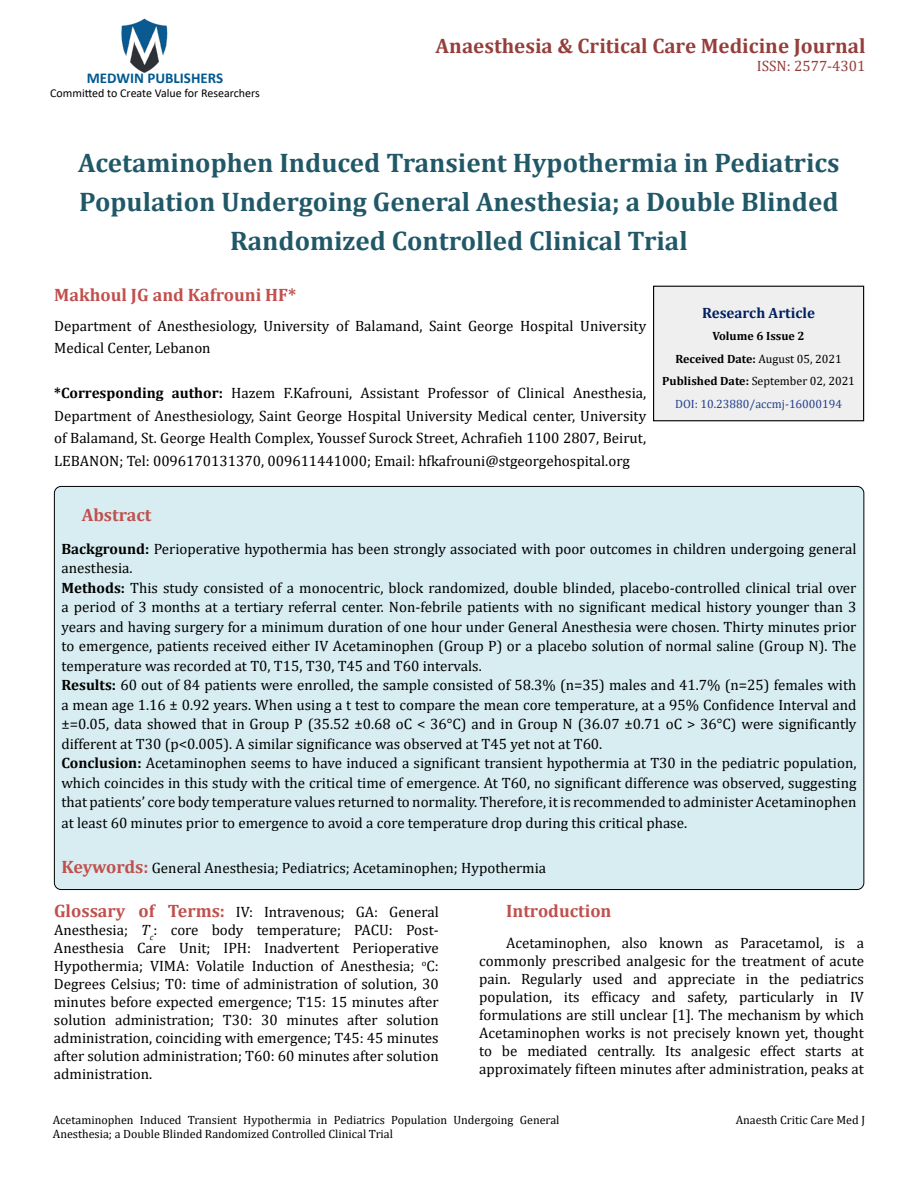
<style>
.page{position:relative;width:918px;height:1188px;background:#fff}
.page>*{position:absolute;margin:0;border:0;box-sizing:border-box;transform-origin:0 0}
.t1{font:700 27px/39px "Cambria";color:#215868;text-align:center}
.t2{font:700 21px "Cambria";color:#953f3c}
.t3{font:700 18px "Cambria";color:#c0504d}
.t4{font:15px/18px "Cambria";color:#000;text-align:justify}
.t5{font:700 15px "Calibri";color:#005991}
.t6{font:700 15px "Cambria";color:#002060}
.t7{font:15px "Cambria";color:#953f3c}
.t8{font:12px/14.4px "Cambria";color:#000}
.t9{font:700 12px/22.5px "Cambria";color:#000;text-align:center}
.t10{font:12px "Calibri";color:#000}
.s1{font-weight:700}
.s2{font-weight:400}
.s3{font-weight:400;color:#25408f}
.s4{font-weight:700;font-size:18px;color:#c0504d}
.s5{font-style:italic}
</style>
<div class="page">
<img style="left:121px;top:18px;width:47px;height:55px">
<div style="left:654px;top:286px;width:210px;height:135px;background:#efefef"></div>
<div style="left:653px;top:286px;width:211px;height:135px;border:1px solid #000"></div>
<div style="left:54px;top:486px;width:810px;height:404px;background:#d8edf2;border-radius:7px"></div>
<p class="t5" style="left:87px;top:67px;width:138px">MEDWIN PUBLISHERS</p>
<p class="t10" style="left:50px;top:85px;width:211px">Committed to Create Value for Researchers</p>
<h2 class="t2" style="left:436px;top:31px;width:431px">Anaesthesia &amp; Critical Care Medicine Journal</h2>
<p class="t7" style="left:757px;top:57px;width:110px">ISSN: 2577-4301</p>
<h1 class="t1" style="left:78px;top:143px;width:763px">Acetaminophen Induced Transient Hypothermia in Pediatrics<br>Population Undergoing General Anesthesia; a Double Blinded<br>Randomized Controlled Clinical Trial</h1>
<p class="t3" style="left:54px;top:283px;width:244px">Makhoul JG and Kafrouni HF*</p>
<p class="t4" style="left:54px;top:314px;width:594px;line-height:22.5px">Department of Anesthesiology, University of Balamand, Saint George Hospital University<br>Medical Center, Lebanon</p>
<p class="t4" style="left:54px;top:382px;width:594px;line-height:22.5px"><span class="s1">*Corresponding author:</span> Hazem F.Kafrouni, Assistant Professor of Clinical Anesthesia, Department of Anesthesiology, Saint George Hospital University Medical center, University of Balamand, St. George Health Complex, Youssef Surock Street, Achrafieh 1100 2807, Beirut, LEBANON; Tel: 0096170131370, 009611441000; Email: hfkafrouni@stgeorgehospital.org</p>
<p class="t6" style="left:702px;top:302px;width:114px">Research Article</p>
<p class="t9" style="left:662px;top:325px;width:194px">Volume 6 Issue 2<br>Received Date: <span class="s2">August 05, 2021<br></span>Published Date: <span class="s2">September 02, 2021<br></span><span class="s3">DOI: 10.23880/accmj-16000194</span></p>
<p class="t3" style="left:82px;top:502px;width:71px">Abstract</p>
<p class="t4" style="left:62px;top:539px;width:797px;line-height:19.5px;text-align:left"><span class="s1">Background:</span> Perioperative hypothermia has been strongly associated with poor outcomes in children undergoing general anesthesia.<br><span class="s1">Methods:</span> This study consisted of a monocentric, block randomized, double blinded, placebo-controlled clinical trial over a period of 3 months at a tertiary referral center. Non-febrile patients with no significant medical history younger than 3 years and having surgery for a minimum duration of one hour under General Anesthesia were chosen. Thirty minutes prior to emergence, patients received either IV Acetaminophen (Group P) or a placebo solution of normal saline (Group N). The temperature was recorded at T0, T15, T30, T45 and T60 intervals.<br><span class="s1">Results:</span> 60 out of 84 patients were enrolled, the sample consisted of 58.3% (n=35) males and 41.7% (n=25) females with a mean age 1.16 ± 0.92 years. When using a t test to compare the mean core temperature, at a 95% Confidence Interval and ±=0.05, data showed that in Group P (35.52 ±0.68 oC &lt; 36°C) and in Group N (36.07 ±0.71 oC &gt; 36°C) were significantly different at T30 (p&lt;0.005). A similar significance was observed at T45 yet not at T60.<br><span class="s1">Conclusion:</span> Acetaminophen seems to have induced a significant transient hypothermia at T30 in the pediatric population, which coincides in this study with the critical time of emergence. At T60, no significant difference was observed, suggesting that patients’ core body temperature values returned to normality. Therefore, it is recommended to administer Acetaminophen at least 60 minutes prior to emergence to avoid a core temperature drop during this critical phase.</p>
<p class="t4" style="left:62px;top:859px;width:486px"><span class="s4">Keywords:</span> General Anesthesia; Pediatrics; Acetaminophen; Hypothermia</p>
<p class="t4" style="left:54px;top:902px;width:386px"><span class="s4">Glossary of Terms:</span> IV: Intravenous; GA: General Anesthesia; <span class="s5">T</span><sub>c</sub>: core body temperature; PACU: Post-Anesthesia Care Unit; IPH: Inadvertent Perioperative Hypothermia; VIMA: Volatile Induction of Anesthesia; <sup>o</sup>C:<br>Degrees Celsius; T0: time of administration of solution, 30 minutes before expected emergence; T15: 15 minutes after solution administration; T30: 30 minutes after solution administration, coinciding with emergence; T45: 45 minutes after solution administration; T60: 60 minutes after solution administration.</p>
<p class="t3" style="left:506px;top:898px;width:107px">Introduction</p>
<p class="t4" style="left:479px;top:934px;width:386px;text-indent:27px">Acetaminophen, also known as Paracetamol, is a commonly prescribed analgesic for the treatment of acute pain. Regularly used and appreciate in the pediatrics population, its efficacy and safety, particularly in IV formulations are still unclear [1]. The mechanism by which Acetaminophen works is not precisely known yet, thought to be mediated centrally. Its analgesic effect starts at approximately fifteen minutes after administration, peaks at</p>
<p class="t8" style="left:53px;top:1113px;width:508px">Acetaminophen Induced Transient Hypothermia in Pediatrics Population Undergoing General<br>Anesthesia; a Double Blinded Randomized Controlled Clinical Trial</p>
<p class="t8" style="left:736px;top:1113px;width:131px">Anaesth Critic Care Med J</p>
</div>
